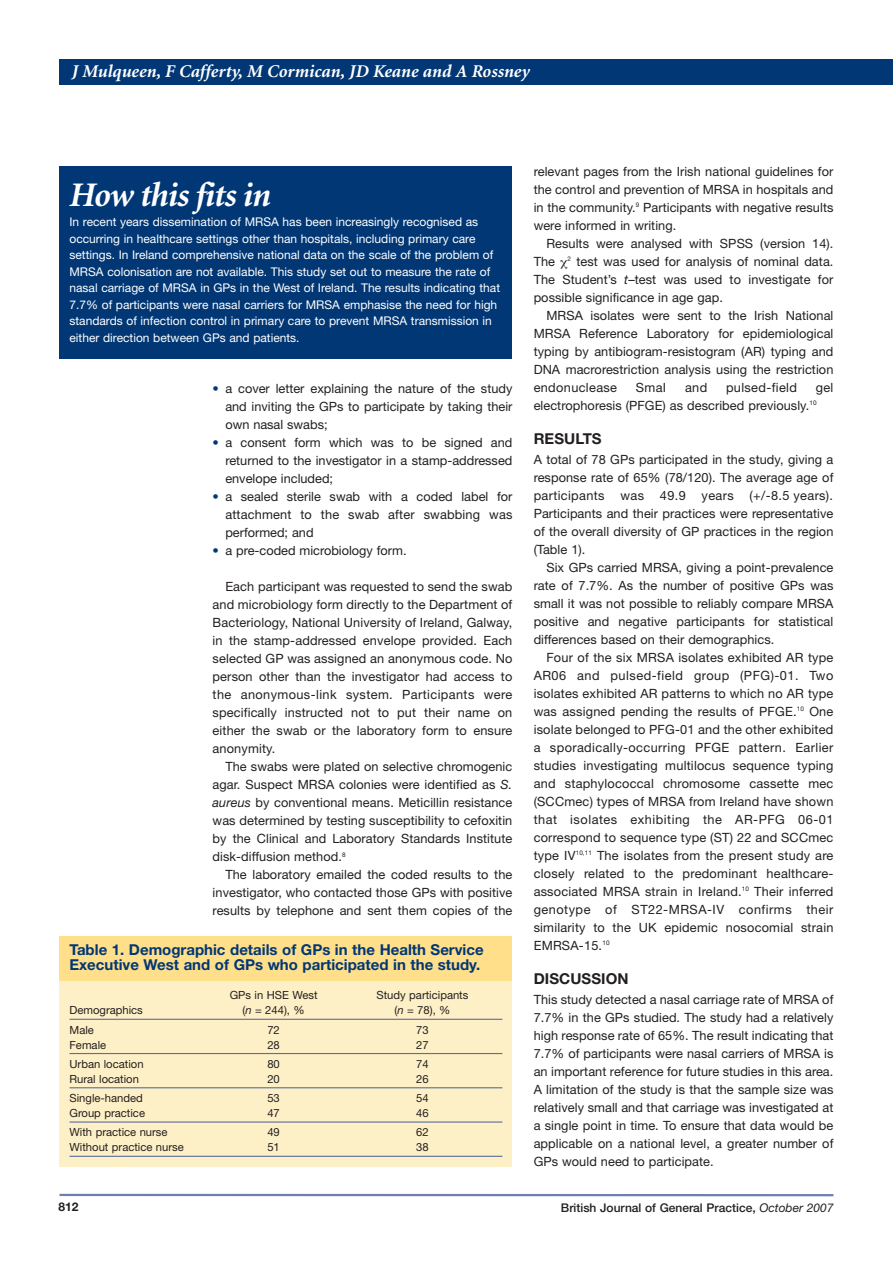
<style>
.page{position:relative;width:893px;height:1263px;background:#fff}
.page>*{position:absolute;margin:0;border:0;box-sizing:border-box;transform-origin:0 0}
.t1{font:italic 700 34.5px "Minion";letter-spacing:-.03em;color:#fff}
.t2{font:italic 700 18px "Minion";color:#fff}
.t3{font:700 15px/15px "Helvetica Neue";color:#013775}
.t4{font:700 15px "Helvetica Neue";letter-spacing:.005em;color:#231f20}
.t5{font:12.75px/18px "Helvetica Neue";letter-spacing:.005em;color:#231f20;text-align:justify}
.t6{font:12.75px "Helvetica Neue";letter-spacing:.03em;color:#231f20}
.t7{font:12px/16.5px "Helvetica Neue";color:#fff}
.t8{font:500 12px "Helvetica Neue";color:#231f20}
.t9{font:700 12px "Helvetica Neue";color:#231f20}
.t10{font:11.25px "Helvetica Neue";color:#231f20}
.s1{color:#013775}
.s2{font-style:italic}
.s3{font-weight:400;font-style:italic}
</style>
<div class="page">
<div style="left:60px;top:60px;width:833px;height:25px;background:#013775"></div>
<hr style="left:60px;top:1194px;width:773px;height:2px;background:#6e7fad">
<div style="left:60px;top:166px;width:452px;height:193px;background:#013775"></div>
<div style="left:60px;top:936px;width:452px;height:231px;background:#fef0c6"></div>
<hr style="left:70px;top:1019px;width:432px;height:1px;background:#596ea1">
<hr style="left:70px;top:1053px;width:432px;height:1px;background:#596ea1">
<hr style="left:70px;top:1087px;width:432px;height:1px;background:#596ea1">
<hr style="left:70px;top:1121px;width:432px;height:1px;background:#596ea1">
<hr style="left:70px;top:1156px;width:432px;height:1px;background:#596ea1">
<div style="left:60px;top:936px;width:452px;height:45px;background:#ffdf89"></div>
<h2 class="t2" style="left:72px;top:64px;width:460px">J Mulqueen, F Cafferty, M Cormican, JD Keane and A Rossney</h2>
<h1 class="t1" style="left:70px;top:181px;width:203px">How this fits in</h1>
<p class="t7" style="left:70px;top:215px;width:432px">In recent years dissemination of MRSA has been increasingly recognised as occurring in healthcare settings other than hospitals, including primary care settings. In Ireland comprehensive national data on the scale of the problem of MRSA colonisation are not available. This study set out to measure the rate of nasal carriage of MRSA in GPs in the West of Ireland. The results indicating that 7.7% of participants were nasal carriers for MRSA emphasise the need for high standards of infection control in primary care to prevent MRSA transmission in either direction between GPs and patients.</p>
<p class="t5" style="left:225px;top:381px;width:289px;text-indent:-13px"><span class="s1">•</span> a cover letter explaining the nature of the study and inviting the GPs to participate by taking their own nasal swabs;</p>
<p class="t5" style="left:225px;top:435px;width:289px;text-indent:-13px"><span class="s1">•</span> a consent form which was to be signed and returned to the investigator in a stamp-addressed envelope included;</p>
<p class="t5" style="left:225px;top:489px;width:289px;text-indent:-13px"><span class="s1">•</span> a sealed sterile swab with a coded label for attachment to the swab after swabbing was performed; and</p>
<p class="t5" style="left:213px;top:543px;width:195px"><span class="s1">•</span> a pre-coded microbiology form.</p>
<p class="t5" style="left:213px;top:579px;width:301px;text-indent:13px">Each participant was requested to send the swab and microbiology form directly to the Department of Bacteriology, National University of Ireland, Galway, in the stamp-addressed envelope provided. Each selected GP was assigned an anonymous code. No person other than the investigator had access to the anonymous-link system. Participants were specifically instructed not to put their name on either the swab or the laboratory form to ensure anonymity.</p>
<p class="t5" style="left:213px;top:759px;width:301px;text-indent:13px">The swabs were plated on selective chromogenic agar. Suspect MRSA colonies were identified as <span class="s2">S. aureus</span> by conventional means. Meticillin resistance was determined by testing susceptibility to cefoxitin by the Clinical and Laboratory Standards Institute disk-diffusion method.<sup>8</sup></p>
<p class="t5" style="left:213px;top:867px;width:301px;text-indent:13px">The laboratory emailed the coded results to the investigator, who contacted those GPs with positive results by telephone and sent them copies of the</p>
<p class="t3" style="left:70px;top:944px;width:416px">Table 1. Demographic details of GPs in the Health Service<br>Executive West and of GPs who participated in the study.</p>
<p class="t10" style="left:230px;top:991px;width:89px">GPs in HSE West</p>
<p class="t10" style="left:376px;top:991px;width:93px">Study participants</p>
<p class="t10" style="left:70px;top:1006px;width:75px">Demographics</p>
<p class="t10" style="left:242px;top:1006px;width:64px">(<span class="s2">n</span> = 244), %</p>
<p class="t10" style="left:394px;top:1006px;width:58px">(<span class="s2">n</span> = 78), %</p>
<p class="t10" style="left:70px;top:1026px;width:26px">Male</p>
<p class="t10" style="left:267px;top:1026px;width:14px">72</p>
<p class="t10" style="left:416px;top:1026px;width:14px">73</p>
<p class="t10" style="left:70px;top:1041px;width:38px">Female</p>
<p class="t10" style="left:267px;top:1041px;width:14px">28</p>
<p class="t10" style="left:416px;top:1041px;width:14px">27</p>
<p class="t10" style="left:70px;top:1060px;width:76px">Urban location</p>
<p class="t10" style="left:267px;top:1060px;width:14px">80</p>
<p class="t10" style="left:416px;top:1060px;width:14px">74</p>
<p class="t10" style="left:70px;top:1075px;width:71px">Rural location</p>
<p class="t10" style="left:267px;top:1075px;width:14px">20</p>
<p class="t10" style="left:416px;top:1075px;width:14px">26</p>
<p class="t10" style="left:70px;top:1094px;width:75px">Single-handed</p>
<p class="t10" style="left:267px;top:1094px;width:14px">53</p>
<p class="t10" style="left:416px;top:1094px;width:14px">54</p>
<p class="t10" style="left:70px;top:1109px;width:77px">Group practice</p>
<p class="t10" style="left:267px;top:1109px;width:14px">47</p>
<p class="t10" style="left:416px;top:1109px;width:14px">46</p>
<p class="t10" style="left:70px;top:1128px;width:100px">With practice nurse</p>
<p class="t10" style="left:267px;top:1128px;width:14px">49</p>
<p class="t10" style="left:416px;top:1128px;width:14px">62</p>
<p class="t10" style="left:70px;top:1143px;width:116px">Without practice nurse</p>
<p class="t10" style="left:267px;top:1143px;width:14px">51</p>
<p class="t10" style="left:416px;top:1143px;width:14px">38</p>
<p class="t5" style="left:534px;top:164px;width:301px">relevant pages from the Irish national guidelines for the control and prevention of MRSA in hospitals and in the community.<sup>9</sup> Participants with negative results were informed in writing.</p>
<p class="t5" style="left:534px;top:236px;width:301px;text-indent:13px">Results were analysed with SPSS (version 14).<br>The <sup>2</sup> test was used for analysis of nominal data.<br>The Student’s <span class="s2">t</span>–test was used to investigate for possible significance in age gap.</p>
<p class="t5" style="left:534px;top:308px;width:301px;text-indent:13px">MRSA isolates were sent to the Irish National MRSA Reference Laboratory for epidemiological typing by antibiogram-resistogram (AR) typing and DNA macrorestriction analysis using the restriction endonuclease</p>
<p class="t5" style="left:636px;top:380px;width:32px">SmaI</p>
<p class="t5" style="left:685px;top:380px;width:24px">and</p>
<p class="t6" style="left:726px;top:383px;width:72px">pulsed-field</p>
<p class="t5" style="left:534px;top:380px;width:301px;text-indent:282px">gel electrophoresis (PFGE) as described previously.<sup>10</sup></p>
<p class="t4" style="left:534px;top:434px;width:70px">RESULTS</p>
<p class="t5" style="left:534px;top:452px;width:301px">A total of 78 GPs participated in the study, giving a response rate of 65% (78/120). The average age of participants was 49.9 years (+/-8.5 years).<br>Participants and their practices were representative of the overall diversity of GP practices in the region (Table 1).</p>
<p class="t5" style="left:534px;top:560px;width:301px;text-indent:13px">Six GPs carried MRSA, giving a point-prevalence rate of 7.7%. As the number of positive GPs was small it was not possible to reliably compare MRSA positive and negative participants for statistical differences based on their demographics.</p>
<p class="t5" style="left:534px;top:650px;width:301px;text-indent:13px">Four of the six MRSA isolates exhibited AR type AR06 and pulsed-field group (PFG)-01. Two isolates exhibited AR patterns to which no AR type was assigned pending the results of PFGE.<sup>10</sup> One isolate belonged to PFG-01 and the other exhibited a sporadically-occurring PFGE pattern. Earlier studies investigating multilocus sequence typing and staphylococcal chromosome cassette mec (SCCmec) types of MRSA from Ireland have shown that isolates exhibiting the AR-PFG 06-01 correspond to sequence type (ST) 22 and SCCmec type IV<sup>10,11</sup> The isolates from the present study are closely related to the predominant healthcare&shy;associated MRSA strain in Ireland.<sup>10</sup> Their inferred genotype of ST22-MRSA-IV confirms their similarity to the UK epidemic nosocomial strain EMRSA-15.<sup>10</sup></p>
<p class="t4" style="left:534px;top:974px;width:96px">DISCUSSION</p>
<p class="t5" style="left:534px;top:992px;width:301px">This study detected a nasal carriage rate of MRSA of 7.7% in the GPs studied. The study had a relatively high response rate of 65%. The result indicating that 7.7% of participants were nasal carriers of MRSA is an important reference for future studies in this area.<br>A limitation of the study is that the sample size was relatively small and that carriage was investigated at a single point in time. To ensure that data would be applicable on a national level, a greater number of GPs would need to participate.</p>
<p class="t9" style="left:58px;top:1202px;width:22px">812</p>
<p class="t8" style="left:561px;top:1203px;width:274px">British Journal of General Practice, <span class="s3">October 2007</span></p>
</div>
